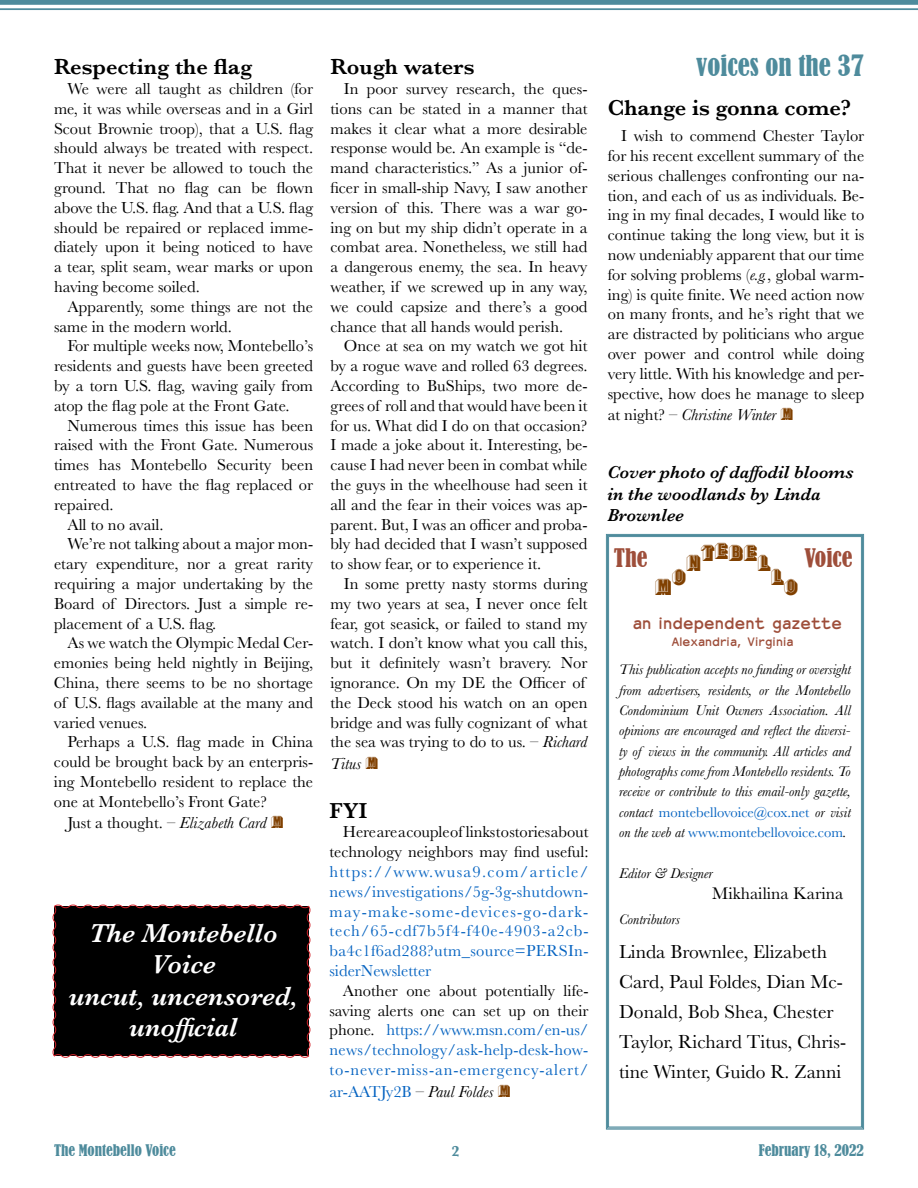
<style>
.page{position:relative;width:918px;height:1188px;background:#fff}
.page>*{position:absolute;margin:0;border:0;box-sizing:border-box;transform-origin:0 0}
.t1{font:italic 600 27px/31.5px "Baskerville";color:#fff;text-align:center}
.t2{font:condensed 27px "Bernard";color:#4e8b9c}
.t3{font:24px "Buxom D";color:#804000}
.t4{font:condensed 24px "Bernard";color:#9e4e3a}
.t5{font:600 22.5px "Baskerville";color:#000}
.t6{font:19.5px/30px "Baskerville";color:#000}
.t7{font:italic 600 18px/21.6px "Baskerville";color:#000}
.t8{font:18px "Abolon";color:#9e4e3a}
.t9{font:17.4px "Baskerville";color:#000}
.t10{font:16.5px/19.8px "Baskerville";color:#000;text-align:justify}
.t11{font:16.5px/19.8px "Baskerville";letter-spacing:.02em;color:#0563c1;text-align:justify}
.t12{font:italic 16.5px "Baskerville";color:#000}
.t13{font:16.5px "Baskerville";color:#0563c1}
.t14{font:condensed 15px "Bernard";color:#4e8b9c}
.t15{font:700 15px "Baskerville";color:#4e8b9c}
.t16{font:italic 14.55px/20.4px "Baskerville";color:#000;text-align:justify}
.t17{font:13.5px "Abolon";color:#9e4e3a}
.s1{font-style:italic}
.s2{font-family:"Buxom D";font-size:18px;color:#804000}
.s3{font-family:"Buxom D";font-style:normal;font-size:18px;color:#804000}
.s4{color:#000}
.s5{font-style:italic;color:#000}
.s6{font-style:normal}
.s7{font-style:normal;color:#0563c1}
</style>
<div class="page">
<div style="left:0;top:0;width:918px;height:5px;background:#4e8b9c"></div>
<hr style="left:0;top:8px;width:918px;height:2px;background:#4e8b9c">
<svg style="left:606px;top:534px;width:258px;height:596px"></svg>
<div style="left:608px;top:536px;width:254px;height:591px;border:1px solid #4e8b9c"></div>
<div style="left:52px;top:904px;width:259px;height:154px;background:#000"></div>
<h3 class="t5" style="left:54px;top:51px;width:200px">Respecting the flag</h3>
<p class="t10" style="left:54px;top:79px;width:261px;text-indent:13px">We were all taught as children (for me, it was while overseas and in a Girl Scout Brownie troop), that a U.S. flag should always be treated with respect.<br>That it never be allowed to touch the ground. That no flag can be flown above the U.S. flag. And that a U.S. flag should be repaired or replaced imme&shy;diately upon it being noticed to have a tear, split seam, wear marks or upon having become soiled.</p>
<p class="t10" style="left:54px;top:297px;width:261px;text-indent:13px">Apparently, some things are not the same in the modern world.</p>
<p class="t10" style="left:54px;top:336px;width:261px;text-indent:13px">For multiple weeks now, Montebello’s residents and guests have been greeted by a torn U.S. flag, waving gaily from atop the flag pole at the Front Gate.</p>
<p class="t10" style="left:68px;top:416px;width:247px">Numerous times this issue has been</p>
<p class="t10" style="left:54px;top:435px;width:261px">raised with the Front Gate. Numerous</p>
<p class="t10" style="left:54px;top:455px;width:261px">times has Montebello Security been</p>
<p class="t10" style="left:54px;top:475px;width:261px">entreated to have the flag replaced or</p>
<p class="t10" style="left:54px;top:495px;width:61px">repaired.</p>
<p class="t10" style="left:68px;top:515px;width:98px">All to no avail.</p>
<p class="t10" style="left:68px;top:534px;width:247px">We’re not talking about a major mon-</p>
<p class="t10" style="left:54px;top:554px;width:261px">etary expenditure, nor a great rarity</p>
<p class="t10" style="left:54px;top:574px;width:261px">requiring a major undertaking by the</p>
<p class="t10" style="left:54px;top:594px;width:261px">Board of Directors. Just a simple re-</p>
<p class="t10" style="left:54px;top:614px;width:164px">placement of a U.S. flag.</p>
<p class="t10" style="left:68px;top:633px;width:247px">As we watch the Olympic Medal Cer-</p>
<p class="t10" style="left:54px;top:653px;width:261px">emonies being held nightly in Beijing,</p>
<p class="t10" style="left:54px;top:673px;width:261px">China, there seems to be no shortage</p>
<p class="t10" style="left:54px;top:693px;width:261px">of U.S. flags available at the many and</p>
<p class="t10" style="left:54px;top:713px;width:95px">varied venues.</p>
<p class="t10" style="left:67px;top:732px;width:247px">Perhaps a U.S. flag made in China</p>
<p class="t10" style="left:54px;top:752px;width:261px">could be brought back by an enterpris-</p>
<p class="t10" style="left:54px;top:772px;width:261px">ing Montebello resident to replace the</p>
<p class="t10" style="left:54px;top:792px;width:215px">one at Montebello’s Front Gate?</p>
<p class="t10" style="left:67px;top:813px;width:218px">Just a thought. – <span class="s1">Elizabeth Card</span> <span class="s2">M</span></p>
<h1 class="t1" style="left:69px;top:917px;width:230px">The Montebello<br>Voice<br>uncut, uncensored, unofficial</h1>
<h3 class="t5" style="left:330px;top:51px;width:146px">Rough waters</h3>
<p class="t10" style="left:330px;top:79px;width:259px;text-indent:13px">In poor survey research, the ques&shy;tions can be stated in a manner that makes it clear what a more desirable response would be. An example is “de&shy;mand characteristics.” As a junior of&shy;ficer in small-ship Navy, I saw another version of this. There was a war go&shy;ing on but my ship didn’t operate in a combat area. Nonetheless, we still had a dangerous enemy, the sea. In heavy weather, if we screwed up in any way, we could capsize and there’s a good chance that all hands would perish.</p>
<p class="t10" style="left:330px;top:336px;width:259px;text-indent:13px">Once at sea on my watch we got hit by a rogue wave and rolled 63 degrees.<br>According to BuShips, two more de&shy;grees of roll and that would have been it for us. What did I do on that occasion?<br>I made a joke about it. Interesting, be&shy;cause I had never been in combat while the guys in the wheelhouse had seen it all and the fear in their voices was ap&shy;parent. But, I was an officer and proba&shy;bly had decided that I wasn’t supposed to show fear, or to experience it.</p>
<p class="t10" style="left:330px;top:574px;width:259px;text-align:left;text-indent:13px">In some pretty nasty storms during my two years at sea, I never once felt fear, got seasick, or failed to stand my watch. I don’t know what you call this, but it definitely wasn’t bravery. Nor ignorance. On my DE the Officer of the Deck stood his watch on an open bridge and was fully cognizant of what the sea was trying to do to us. – <span class="s1">Richard</span></p>
<p class="t12" style="left:330px;top:753px;width:49px">Titus <span class="s3">M</span></p>
<h3 class="t5" style="left:329px;top:795px;width:39px">FYI</h3>
<p class="t10" style="left:329px;top:822px;width:261px;text-align:right">Here are a couple of links to stories about technology neighbors may find useful:</p>
<p class="t11" style="left:329px;top:862px;width:261px">https://www.wusa9.com/article/ news/investigations/5g-3g-shutdown&shy;may-make-some-devices-go-dark&shy;tech/65-cdf7b5f4-f40e-4903-a2cb&shy;ba4c1f6ad288?utm_source=PERSIn&shy;siderNewsletter</p>
<p class="t11" style="left:329px;top:981px;width:261px;text-indent:13px"><span class="s4">Another one about potentially life&shy;saving alerts one can set up on their phone.</span> https://www.msn.com/en-us/ news/technology/ask-help-desk-how&shy;to-never-miss-an-emergency-alert/</p>
<p class="t13" style="left:329px;top:1081px;width:182px">ar-AATJy2B <span class="s4">–</span> <span class="s5">Paul Foldes</span> <span class="s2">M</span></p>
<h1 class="t2" style="left:696px;top:50px;width:169px">voices on the 37</h1>
<h3 class="t5" style="left:608px;top:92px;width:245px">Change is gonna come?</h3>
<p class="t10" style="left:608px;top:126px;width:258px;text-indent:13px">I wish to commend Chester Taylor for his recent excellent summary of the serious challenges confronting our na&shy;tion, and each of us as individuals. Be&shy;ing in my final decades, I would like to continue taking the long view, but it is now undeniably apparent that our time for solving problems (<span class="s1">e.g.</span>, global warm&shy;ing) is quite finite. We need action now on many fronts, and he’s right that we are distracted by politicians who argue over power and control while doing very little. With his knowledge and per&shy;spective, how does he manage to sleep</p>
<p class="t12" style="left:608px;top:404px;width:187px"><span class="s6">at night? –</span> Christine Winter <span class="s3">M</span></p>
<p class="t7" style="left:608px;top:461px;width:248px">Cover photo of daffodil blooms in the woodlands by Linda<br>Brownlee</p>
<h2 class="t4" style="left:614px;top:544px;width:35px">The</h2>
<h2 class="t3" style="left:686px;top:540px;width:86px">NTEBEL</h2>
<h2 class="t4" style="left:804px;top:544px;width:50px">Voice</h2>
<h2 class="t3" style="left:655px;top:569px;width:33px">MO</h2>
<h2 class="t3" style="left:771px;top:569px;width:29px">LO</h2>
<p class="t8" style="left:633px;top:613px;width:211px">an independent gazette</p>
<p class="t17" style="left:671px;top:634px;width:124px">Alexandria, Virginia</p>
<p class="t16" style="left:619px;top:659px;width:233px">This publication accepts no funding or oversight from advertisers, residents, or the Montebello Condominium Unit Owners Association. All opinions are encouraged and reflect the diversi&shy;ty of views in the community. All articles and photographs come from Montebello residents. To receive or contribute to this email-only gazette, contact <span class="s7">montebellovoice@cox.net</span> or visit on the web at <span class="s7">www.montebellovoice.com</span>.</p>
<p class="t16" style="left:619px;top:863px;width:95px">Editor &amp; Designer</p>
<p class="t9" style="left:712px;top:882px;width:132px">Mikhailina Karina</p>
<p class="t16" style="left:619px;top:909px;width:62px">Contributors</p>
<p class="t6" style="left:619px;top:937px;width:228px">Linda Brownlee, Elizabeth<br>Card, Paul Foldes, Dian Mc-<br>Donald, Bob Shea, Chester<br>Taylor, Richard Titus, Chris&shy;tine Winter, Guido R. Zanni</p>
<p class="t14" style="left:54px;top:1141px;width:123px">The Montebello Voice</p>
<p class="t15" style="left:452px;top:1140px;width:10px">2</p>
<p class="t14" style="left:759px;top:1141px;width:107px">February 18, 2022</p>
</div>
